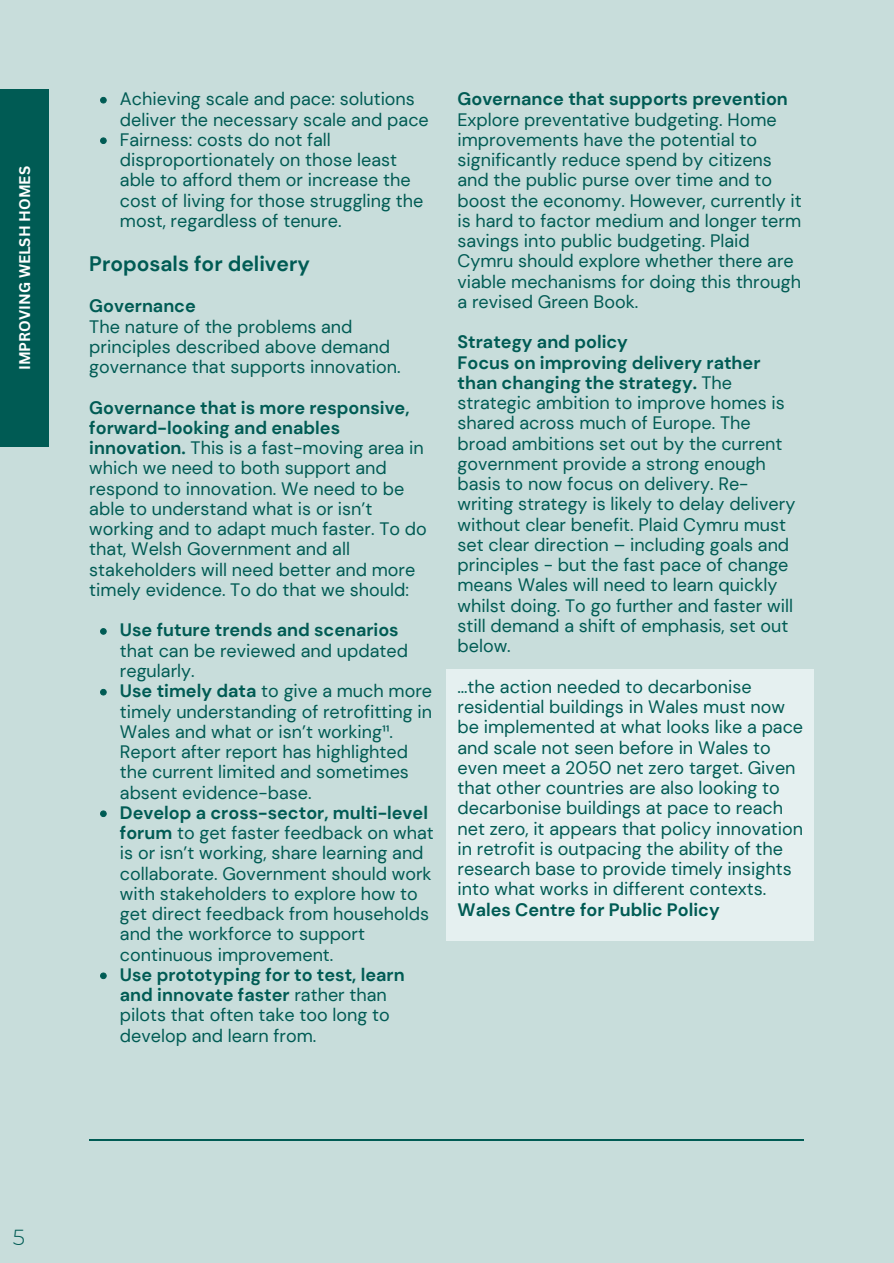
<style>
.page{position:relative;width:894px;height:1263px;background:#fff}
.page>*{position:absolute;margin:0;border:0;box-sizing:border-box;transform-origin:0 0}
.t1{font:300 21.75px "Montserrat";color:#005b54}
.t2{font:700 21px "DM Sans";color:#005b54}
.t3{font:18px/20.2px "DM Sans";color:#005b54}
.t4{font:700 15px "Canva Sans";color:#fff}
.s1{font-weight:700}
</style>
<div class="page">
<div style="left:0;top:0;width:893px;height:1263px;background:#c8dddb"></div>
<div style="left:447px;top:669px;width:367px;height:272px;background:#e5f0f0"></div>
<svg style="left:100px;top:97px;width:7px;height:7px"></svg>
<svg style="left:100px;top:137px;width:7px;height:7px"></svg>
<svg style="left:100px;top:628px;width:7px;height:7px"></svg>
<svg style="left:100px;top:689px;width:7px;height:7px"></svg>
<svg style="left:100px;top:810px;width:7px;height:7px"></svg>
<svg style="left:100px;top:972px;width:7px;height:7px"></svg>
<div style="left:0;top:89px;width:49px;height:358px;background:#005b54"></div>
<hr style="left:89px;top:1140px;width:715px;height:1px;background:#005b54">
<h2 class="t4" style="left:14px;top:370px;width:206px;rotate:-90deg">IMPROVING WELSH HOMES</h2>
<p class="t3" style="left:120px;top:89px;width:310px">Achieving scale and pace: solutions deliver the necessary scale and pace</p>
<h2 class="t3" style="left:120px;top:130px;width:305px">Fairness: costs do not fall disproportionately on those least able to afford them or increase the cost of living for those struggling the most, regardless of tenure.</h2>
<h2 class="t2" style="left:89px;top:250px;width:222px">Proposals for delivery</h2>
<h1 class="t3" style="left:89px;top:296px;width:313px"><span class="s1">Governance<br></span>The nature of the problems and principles described above demand governance that supports innovation.</h1>
<h2 class="t3" style="left:89px;top:397px;width:339px"><span class="s1">Governance that is more responsive, forward-looking and enables innovation.</span> This is a fast-moving area in which we need to both support and respond to innovation. We need to be able to understand what is or isn’t working and to adapt much faster. To do that, Welsh Government and all stakeholders will need better and more timely evidence. To do that we should:</h2>
<h2 class="t3" style="left:120px;top:620px;width:290px"><span class="s1">Use future trends and scenarios </span>that can be reviewed and updated regularly.</h2>
<h2 class="t3" style="left:120px;top:681px;width:314px"><span class="s1">Use timely data</span> to give a much more timely understanding of retrofitting in Wales and what or isn’t working¹¹.<br>Report after report has highlighted the current limited and sometimes absent evidence-base.</h2>
<h2 class="t3" style="left:120px;top:803px;width:315px"><span class="s1">Develop a cross-sector, multi-level forum</span> to get faster feedback on what is or isn’t working, share learning and collaborate. Government should work with stakeholders to explore how to get direct feedback from households and the workforce to support continuous improvement.</h2>
<h2 class="t3" style="left:120px;top:965px;width:286px"><span class="s1">Use prototyping for to test, learn and innovate faster</span> rather than pilots that often take too long to develop and learn from.</h2>
<h2 class="t3" style="left:458px;top:89px;width:346px"><span class="s1">Governance that supports prevention </span>Explore preventative budgeting. Home improvements have the potential to significantly reduce spend by citizens and the public purse over time and to boost the economy. However, currently it is hard to factor medium and longer term savings into public budgeting. Plaid Cymru should explore whether there are viable mechanisms for doing this through a revised Green Book.</h2>
<h2 class="t3" style="left:458px;top:332px;width:339px"><span class="s1">Strategy and policy<br>Focus on improving delivery rather than changing the strategy.</span> The strategic ambition to improve homes is shared across much of Europe. The broad ambitions set out by the current government provide a strong enough basis to now focus on delivery. Re&shy;writing strategy is likely to delay delivery without clear benefit. Plaid Cymru must set clear direction – including goals and principles - but the fast pace of change means Wales will need to learn quickly whilst doing. To go further and faster will still demand a shift of emphasis, set out below.</h2>
<h2 class="t3" style="left:458px;top:677px;width:347px">…the action needed to decarbonise residential buildings in Wales must now be implemented at what looks like a pace and scale not seen before in Wales to even meet a 2050 net zero target. Given that other countries are also looking to decarbonise buildings at pace to reach net zero, it appears that policy innovation in retrofit is outpacing the ability of the research base to provide timely insights into what works in different contexts.<br><span class="s1">Wales Centre for Public Policy</span></h2>
<p class="t1" style="left:13px;top:1224px;width:14px">5</p>
</div>
